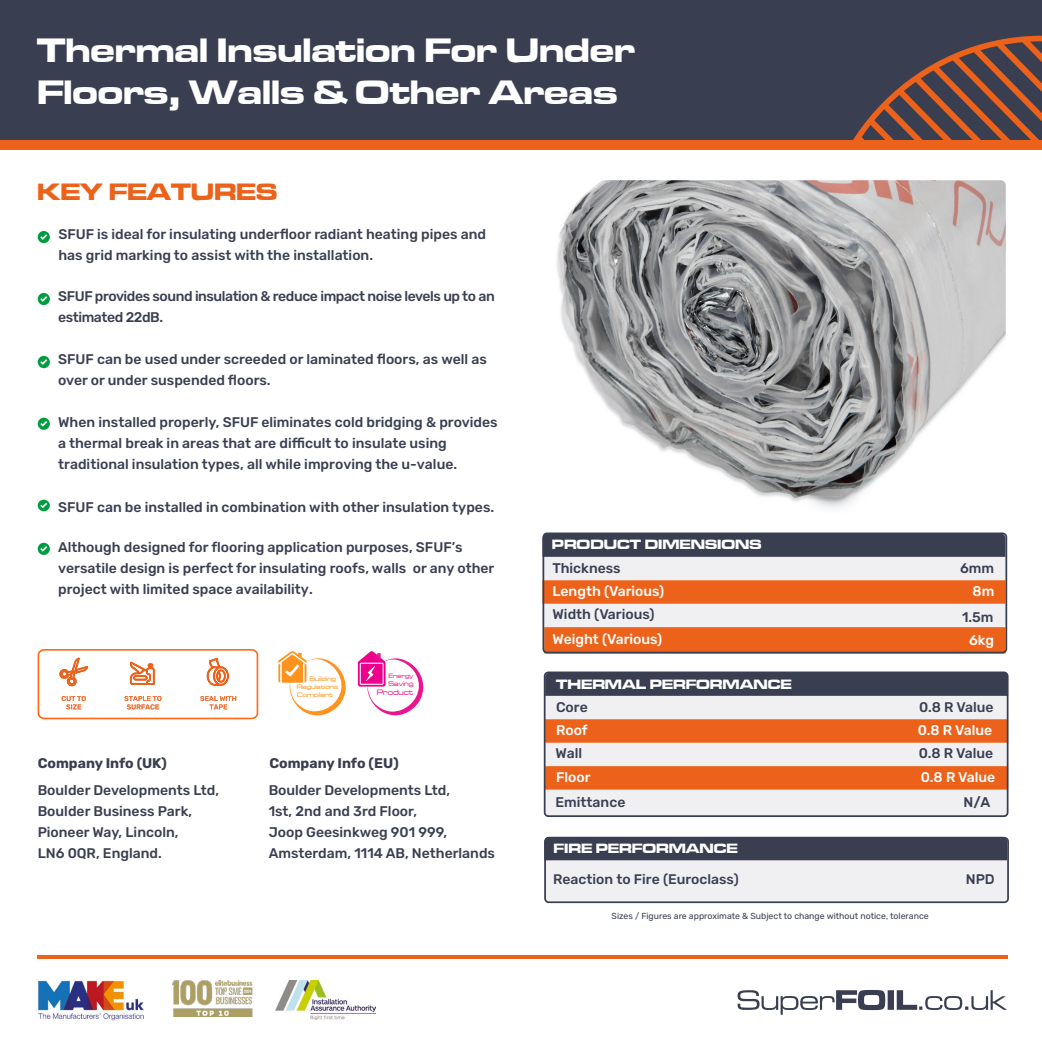
<style>
.page{position:relative;width:1042px;height:1042px;background:#fff}
.page>*{position:absolute;margin:0;border:0;box-sizing:border-box;transform-origin:0 0}
.t1{font:35px/42px "Microgramma D Bold Exte";color:#fff}
.t2{font:24.5px "Microgramma D Bold Exte";color:#ec621a}
.t3{font:500 14px/21px "Rubik";color:#3a3e51}
.t4{font:500 14px/21px "Rubik";letter-spacing:-.03em;color:#3a3e51}
.t5{font:500 14px "Rubik";color:#fff}
.t6{font:700 14px "Rubik";color:#3a3e51}
.t7{font:14px "Microgramma D Bold Exte";color:#fff}
.t8{font:13.83px "Microgramma D Bold Exte";color:#fff}
.t9{font:500 13.83px "Rubik";color:#3a3e51}
.t10{font:8.75px "Rubik";color:#3a3e51}
.t11{font:8.22px "Microgramma D Medi Exte";color:#ec148e}
.t12{font:7.17px "Microgramma D Medi Exte";color:#ec148e}
.t13{font:6.65px/8.2px "Microgramma D Medi Exte";color:#ff931e}
.t14{font:6.48px "Microgramma D Medi Exte";color:#ec148e}
</style>
<div class="page">
<div style="left:0;top:0;width:1042px;height:150px;background:#3a3e51"></div>
<div style="left:0;top:140px;width:1042px;height:10px;background:#ec621a"></div>
<hr style="left:37px;top:955px;width:970px;height:4px;background:#ec621a">
<svg style="left:853px;top:36px;width:189px;height:104px"></svg>
<svg style="left:737px;top:990px;width:270px;height:24px"></svg>
<img style="left:38px;top:980px;width:106px;height:41px">
<img style="left:172px;top:980px;width:80px;height:36px">
<img style="left:275px;top:980px;width:100px;height:39px">
<div style="left:38px;top:231px;width:12px;height:12px;background:#009d41;border-radius:50%"></div>
<svg style="left:40px;top:234px;width:7px;height:6px"></svg>
<div style="left:38px;top:293px;width:12px;height:12px;background:#009d41;border-radius:50%"></div>
<svg style="left:40px;top:296px;width:7px;height:6px"></svg>
<div style="left:38px;top:356px;width:12px;height:12px;background:#009d41;border-radius:50%"></div>
<svg style="left:40px;top:359px;width:7px;height:6px"></svg>
<div style="left:38px;top:418px;width:12px;height:12px;background:#009d41;border-radius:50%"></div>
<svg style="left:40px;top:421px;width:7px;height:5px"></svg>
<div style="left:38px;top:500px;width:12px;height:11px;background:#009d41;border-radius:50%"></div>
<svg style="left:40px;top:503px;width:7px;height:5px"></svg>
<div style="left:38px;top:543px;width:12px;height:12px;background:#009d41;border-radius:50%"></div>
<svg style="left:40px;top:546px;width:7px;height:5px"></svg>
<img style="left:557px;top:180px;width:449px;height:328px">
<div style="left:545px;top:672px;width:463px;height:145px;background:#f0f0f3;border-radius:5px"></div>
<div style="left:547px;top:674px;width:458px;height:22px;background:#3a3e51"></div>
<div style="left:547px;top:766px;width:458px;height:23px;background:#ec621a"></div>
<svg style="left:547px;top:719px;width:458px;height:24px;background:#ec651e"></svg>
<div style="left:544px;top:671px;width:464px;height:146px;border:2px solid #3a3e51;border-radius:4px"></div>
<div style="left:542px;top:533px;width:463px;height:95px;background:#f0f0f3;border-radius:5px"></div>
<div style="left:545px;top:535px;width:459px;height:22px;background:#3a3e51"></div>
<div style="left:545px;top:627px;width:459px;height:23px;background:#ec621a"></div>
<svg style="left:545px;top:580px;width:459px;height:24px;background:#ec651e"></svg>
<div style="left:542px;top:532px;width:465px;height:121px;border:2px solid #3a3e51;border-radius:4px"></div>
<div style="left:544px;top:837px;width:463px;height:64px;background:#f0f0f3;border-radius:5px"></div>
<div style="left:547px;top:840px;width:459px;height:20px;background:#3a3e51"></div>
<div style="left:544px;top:837px;width:465px;height:66px;border:2px solid #3a3e51;border-radius:4px"></div>
<svg style="left:37px;top:649px;width:222px;height:71px"></svg>
<svg style="left:358px;top:651px;width:66px;height:65px"></svg>
<svg style="left:278px;top:651px;width:68px;height:65px"></svg>
<h1 class="t1" style="left:37px;top:28px;width:599px">Thermal Insulation For Under<br>Floors, Walls &amp; Other Areas</h1>
<h2 class="t2" style="left:37px;top:175px;width:241px">KEY FEATURES</h2>
<p class="t3" style="left:58px;top:224px;width:429px">SFUF is ideal for insulating underfloor radiant heating pipes and has grid marking to assist with the installation.</p>
<p class="t4" style="left:58px;top:286px;width:438px">SFUF provides sound insulation &amp; reduce impact noise levels up to an estimated 22dB.</p>
<p class="t3" style="left:58px;top:349px;width:430px">SFUF can be used under screeded or laminated floors, as well as over or under suspended floors.</p>
<p class="t3" style="left:58px;top:412px;width:441px">When installed properly, SFUF eliminates cold bridging &amp; provides a thermal break in areas that are difficult to insulate using traditional insulation types, all while improving the u-value.</p>
<p class="t3" style="left:58px;top:497px;width:437px">SFUF can be installed in combination with other insulation types.</p>
<p class="t3" style="left:58px;top:537px;width:438px">Although designed for flooring application purposes, SFUF’s versatile design is perfect for insulating roofs, walls or any other project with limited space availability.</p>
<p class="t13" style="left:297px;top:674px;width:43px;text-indent:13px">Building<br>Regulations<br>Compliant</p>
<p class="t14" style="left:388px;top:672px;width:26px">Energy</p>
<p class="t12" style="left:388px;top:679px;width:27px">Saving</p>
<p class="t11" style="left:377px;top:687px;width:38px">Product</p>
<p class="t6" style="left:38px;top:755px;width:131px">Company Info (UK)</p>
<p class="t6" style="left:269px;top:755px;width:131px">Company Info (EU)</p>
<p class="t3" style="left:269px;top:779px;width:228px">Boulder Developments Ltd,<br>1st, 2nd and 3rd Floor,<br>Joop Geesinkweg 901 999,<br>Amsterdam, 1114 AB, Netherlands</p>
<p class="t3" style="left:38px;top:779px;width:183px">Boulder Developments Ltd,<br>Boulder Business Park,<br>Pioneer Way, Lincoln,<br>LN6 0QR, England.</p>
<p class="t8" style="left:552px;top:535px;width:211px">PRODUCT DIMENSIONS</p>
<p class="t3" style="left:552px;top:558px;width:70px">Thickness</p>
<p class="t3" style="left:960px;top:558px;width:36px">6mm</p>
<p class="t3" style="left:962px;top:606px;width:33px">1.5m</p>
<p class="t5" style="left:969px;top:632px;width:26px">6kg</p>
<p class="t5" style="left:552px;top:583px;width:113px">Length (Various)</p>
<p class="t5" style="left:972px;top:583px;width:23px">8m</p>
<p class="t3" style="left:552px;top:604px;width:103px">Width (Various)</p>
<p class="t5" style="left:552px;top:630px;width:111px">Weight (Various)</p>
<p class="t7" style="left:556px;top:675px;width:237px">THERMAL PERFORMANCE</p>
<p class="t3" style="left:556px;top:697px;width:33px">Core</p>
<p class="t3" style="left:919px;top:697px;width:76px">0.8 R Value</p>
<p class="t3" style="left:919px;top:743px;width:76px">0.8 R Value</p>
<p class="t3" style="left:963px;top:792px;width:28px">N/A</p>
<p class="t5" style="left:556px;top:722px;width:33px">Roof</p>
<p class="t5" style="left:556px;top:769px;width:36px">Floor</p>
<p class="t5" style="left:918px;top:722px;width:76px">0.8 R Value</p>
<p class="t5" style="left:921px;top:769px;width:76px">0.8 R Value</p>
<p class="t3" style="left:555px;top:743px;width:28px">Wall</p>
<p class="t3" style="left:555px;top:792px;width:71px">Emittance</p>
<p class="t8" style="left:554px;top:839px;width:186px">FIRE PERFORMANCE</p>
<p class="t9" style="left:553px;top:871px;width:187px">Reaction to Fire (Euroclass)</p>
<p class="t9" style="left:966px;top:872px;width:30px">NPD</p>
<p class="t10" style="left:611px;top:910px;width:319px">Sizes / Figures are approximate &amp; Subject to change without notice, tolerance</p>
</div>
